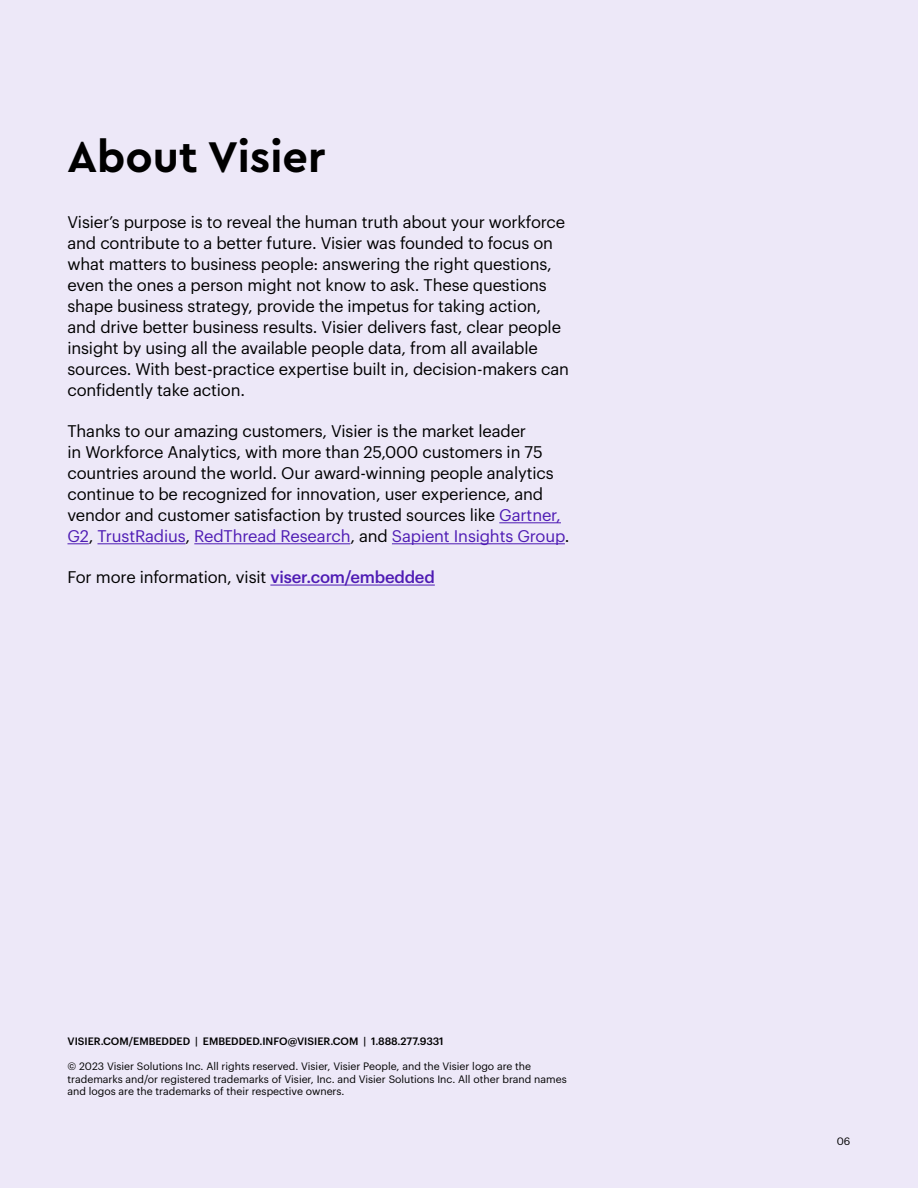
<style>
.page{position:relative;width:918px;height:1188px;background:#ede8f8}
.page>*{position:absolute;margin:0;border:0;box-sizing:border-box;transform-origin:0 0}
.t1{font:700 45px "Cera Pro";color:#000}
.t2{font:16.5px/21px "Graphik";letter-spacing:-.01em;color:#000}
.t3{font:10.5px/12.6px "Graphik";color:#000}
.t4{font:500 10.5px "Graphik";color:#000}
.s1{color:#4e1bb4}
.s2{font-weight:500;color:#4e1bb4}
</style>
<div class="page">
<hr style="left:499px;top:522px;width:62px;height:1px;background:#4e1bb4">
<svg style="left:68px;top:543px;width:21px;height:1px"></svg>
<hr style="left:97px;top:543px;width:89px;height:1px;background:#4e1bb4">
<hr style="left:194px;top:543px;width:156px;height:1px;background:#4e1bb4">
<hr style="left:392px;top:543px;width:173px;height:1px;background:#4e1bb4">
<hr style="left:270px;top:585px;width:165px;height:1px;background:#4e1bb4">
<h1 class="t1" style="left:68px;top:127px;width:260px">About Visier</h1>
<p class="t2" style="left:68px;top:210px;width:503px">Visier’s purpose is to reveal the human truth about your workforce and contribute to a better future. Visier was founded to focus on what matters to business people: answering the right questions, even the ones a person might not know to ask. These questions shape business strategy, provide the impetus for taking action, and drive better business results. Visier delivers fast, clear people insight by using all the available people data, from all available sources. With best-practice expertise built in, decision-makers can confidently take action.</p>
<p class="t2" style="left:68px;top:419px;width:504px">Thanks to our amazing customers, Visier is the market leader<br>in Workforce Analytics, with more than 25,000 customers in 75 countries around the world. Our award-winning people analytics continue to be recognized for innovation, user experience, and vendor and customer satisfaction by trusted sources like <span class="s1">Gartner, G2</span>, <span class="s1">TrustRadius</span>, <span class="s1">RedThread Research</span>, and <span class="s1">Sapient Insights Group</span>.</p>
<p class="t2" style="left:68px;top:566px;width:369px">For more information, visit <span class="s2">viser.com/embedded</span></p>
<p class="t4" style="left:68px;top:1033px;width:378px">VISIER.COM/EMBEDDED | EMBEDDED.INFO@VISIER.COM | 1.888.277.9331</p>
<p class="t3" style="left:68px;top:1059px;width:501px">© 2023 Visier Solutions Inc. All rights reserved. Visier, Visier People, and the Visier logo are the trademarks and/or registered trademarks of Visier, Inc. and Visier Solutions Inc. All other brand names and logos are the trademarks of their respective owners.</p>
<p class="t3" style="left:837px;top:1134px;width:15px">06</p>
</div>
